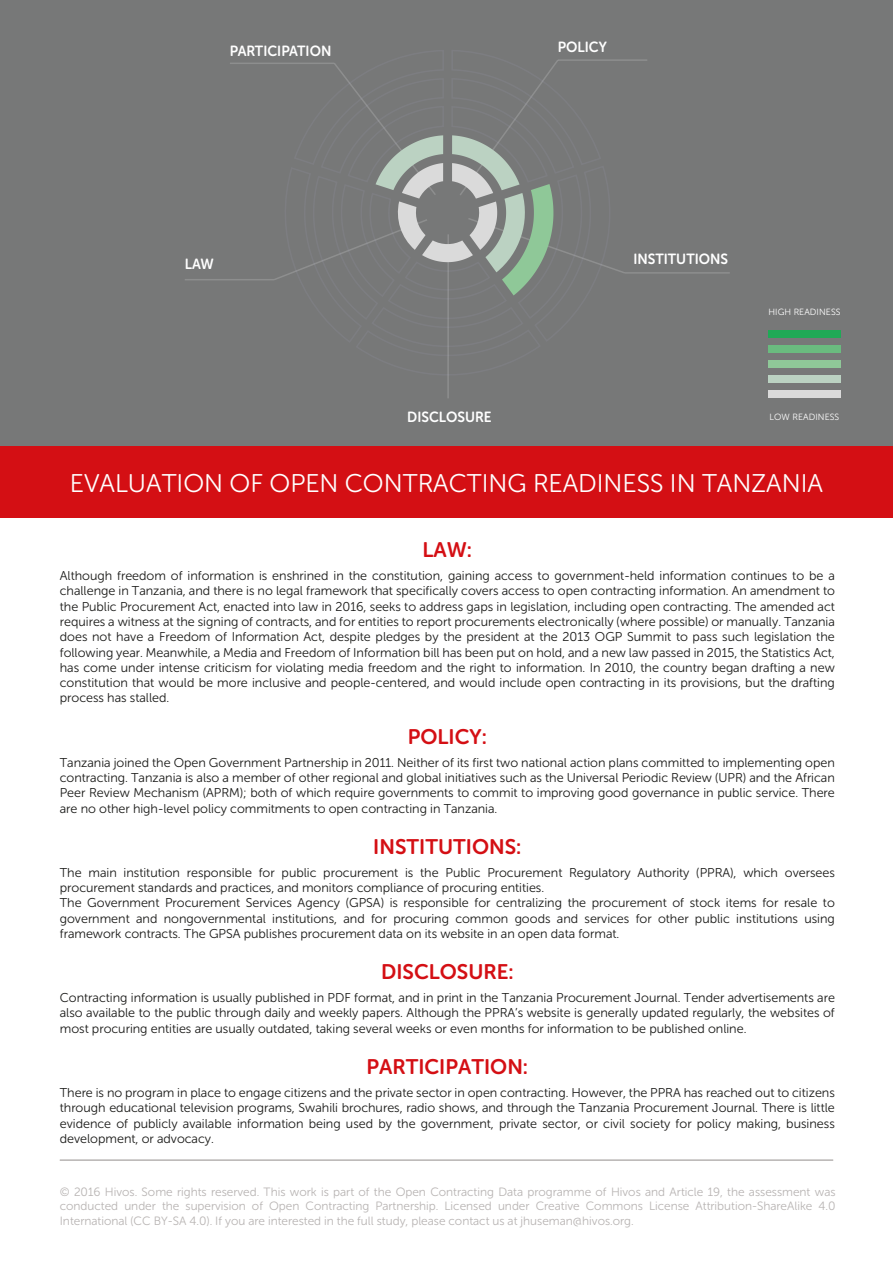
<style>
.page{position:relative;width:893px;height:1263px;background:#fff}
.page>*{position:absolute;margin:0;border:0;box-sizing:border-box;transform-origin:0 0}
.t1{font:25.5px "Museo Sans W01 Rounded 300";color:#fff}
.t2{font:21px "Museo Sans W01 Rounded 700";color:#d40f14}
.t3{font:14.7px "Museo Sans W01 Rounded 700";color:#fff;scale:.95 1}
.t4{font:12.75px/15.3px "Museo Sans W01 Rounded 300";color:#1a1a18;text-align:justify}
.t5{font:12px/14.4px "Museo Sans W01 Rounded 300";color:#b8b4b3;text-align:justify}
.t6{font:9px "Museo Sans W01 Rounded 300";letter-spacing:.01em;color:#fff}
</style>
<div class="page">
<div style="left:0;top:0;width:893px;height:451px;background:#777878"></div>
<hr style="left:447px;top:234px;width:2px;height:164px;background:#ececed">
<svg style="left:274px;top:60px;width:351px;height:316px"></svg>
<hr style="left:185px;top:279px;width:89px;height:1px;background:#ececed">
<hr style="left:625px;top:272px;width:105px;height:2px;background:#ececed">
<hr style="left:558px;top:59px;width:89px;height:2px;background:#ececed">
<hr style="left:230px;top:63px;width:104px;height:1px;background:#ececed">
<div style="left:0;top:446px;width:893px;height:72px;background:#d40f14"></div>
<div style="left:768px;top:330px;width:73px;height:7px;background:#20a956"></div>
<div style="left:768px;top:345px;width:73px;height:7px;background:#6abb7f"></div>
<div style="left:768px;top:360px;width:73px;height:8px;background:#8fc898"></div>
<div style="left:768px;top:375px;width:73px;height:8px;background:#bbd2c2"></div>
<div style="left:768px;top:390px;width:73px;height:8px;background:#dadada"></div>
<hr style="left:60px;top:1159px;width:773px;height:2px;background:#b8b4b3">
<p class="t3" style="left:230px;top:43px;width:108px">PARTICIPATION</p>
<p class="t3" style="left:558px;top:38px;width:53px">POLICY</p>
<p class="t3" style="left:185px;top:256px;width:32px">LAW</p>
<p class="t3" style="left:407px;top:408px;width:90px">DISCLOSURE</p>
<p class="t3" style="left:633px;top:251px;width:101px">INSTITUTIONS</p>
<p class="t6" style="left:768px;top:307px;width:74px">HIGH READINESS</p>
<p class="t6" style="left:770px;top:412px;width:71px">LOW READINESS</p>
<h1 class="t1" style="left:70px;top:469px;width:754px">EVALUATION OF OPEN CONTRACTING READINESS IN TANZANIA</h1>
<h2 class="t2" style="left:423px;top:538px;width:51px">LAW:</h2>
<p class="t4" style="left:60px;top:568px;width:777px">Although freedom of information is enshrined in the constitution, gaining access to government-held information continues to be a challenge in Tanzania, and there is no legal framework that specifically covers access to open contracting information. An amendment to the Public Procurement Act, enacted into law in 2016, seeks to address gaps in legislation, including open contracting. The amended act requires a witness at the signing of contracts, and for entities to report procurements electronically (where possible) or manually. Tanzania does not have a Freedom of Information Act, despite pledges by the president at the 2013 OGP Summit to pass such legislation the following year. Meanwhile, a Media and Freedom of Information bill has been put on hold, and a new law passed in 2015, the Statistics Act, has come under intense criticism for violating media freedom and the right to information. In 2010, the country began drafting a new constitution that would be more inclusive and people-centered, and would include open contracting in its provisions, but the drafting process has stalled.</p>
<h2 class="t2" style="left:408px;top:725px;width:80px">POLICY:</h2>
<p class="t4" style="left:60px;top:755px;width:777px">Tanzania joined the Open Government Partnership in 2011. Neither of its first two national action plans committed to implementing open contracting. Tanzania is also a member of other regional and global initiatives such as the Universal Periodic Review (UPR) and the African Peer Review Mechanism (APRM); both of which require governments to commit to improving good governance in public service. There are no other high-level policy commitments to open contracting in Tanzania.</p>
<h2 class="t2" style="left:373px;top:835px;width:150px">INSTITUTIONS:</h2>
<p class="t4" style="left:60px;top:865px;width:777px;text-align:left">The main institution responsible for public procurement is the Public Procurement Regulatory Authority (PPRA), which oversees procurement standards and practices, and monitors compliance of procuring entities.<br>The Government Procurement Services Agency (GPSA) is responsible for centralizing the procurement of stock items for resale to government and nongovernmental institutions, and for procuring common goods and services for other public institutions using framework contracts. The GPSA publishes procurement data on its website in an open data format.</p>
<h2 class="t2" style="left:381px;top:960px;width:134px">DISCLOSURE:</h2>
<p class="t4" style="left:60px;top:990px;width:777px">Contracting information is usually published in PDF format, and in print in the Tanzania Procurement Journal. Tender advertisements are also available to the public through daily and weekly papers. Although the PPRA’s website is generally updated regularly, the websites of most procuring entities are usually outdated, taking several weeks or even months for information to be published online.</p>
<h2 class="t2" style="left:367px;top:1055px;width:163px">PARTICIPATION:</h2>
<p class="t4" style="left:60px;top:1085px;width:777px">There is no program in place to engage citizens and the private sector in open contracting. However, the PPRA has reached out to citizens through educational television programs, Swahili brochures, radio shows, and through the Tanzania Procurement Journal. There is little evidence of publicly available information being used by the government, private sector, or civil society for policy making, business development, or advocacy.</p>
<p class="t5" style="left:60px;top:1185px;width:777px">© 2016 Hivos. Some rights reserved. This work is part of the Open Contracting Data programme of Hivos and Article 19, the assessment was conducted under the supervision of Open Contracting Partnership. Licensed under Creative Commons License Attribution-ShareAlike 4.0<br>International (CC BY-SA 4.0). If you are interested in the full study, please contact us at jhuseman@hivos.org.</p>
</div>
